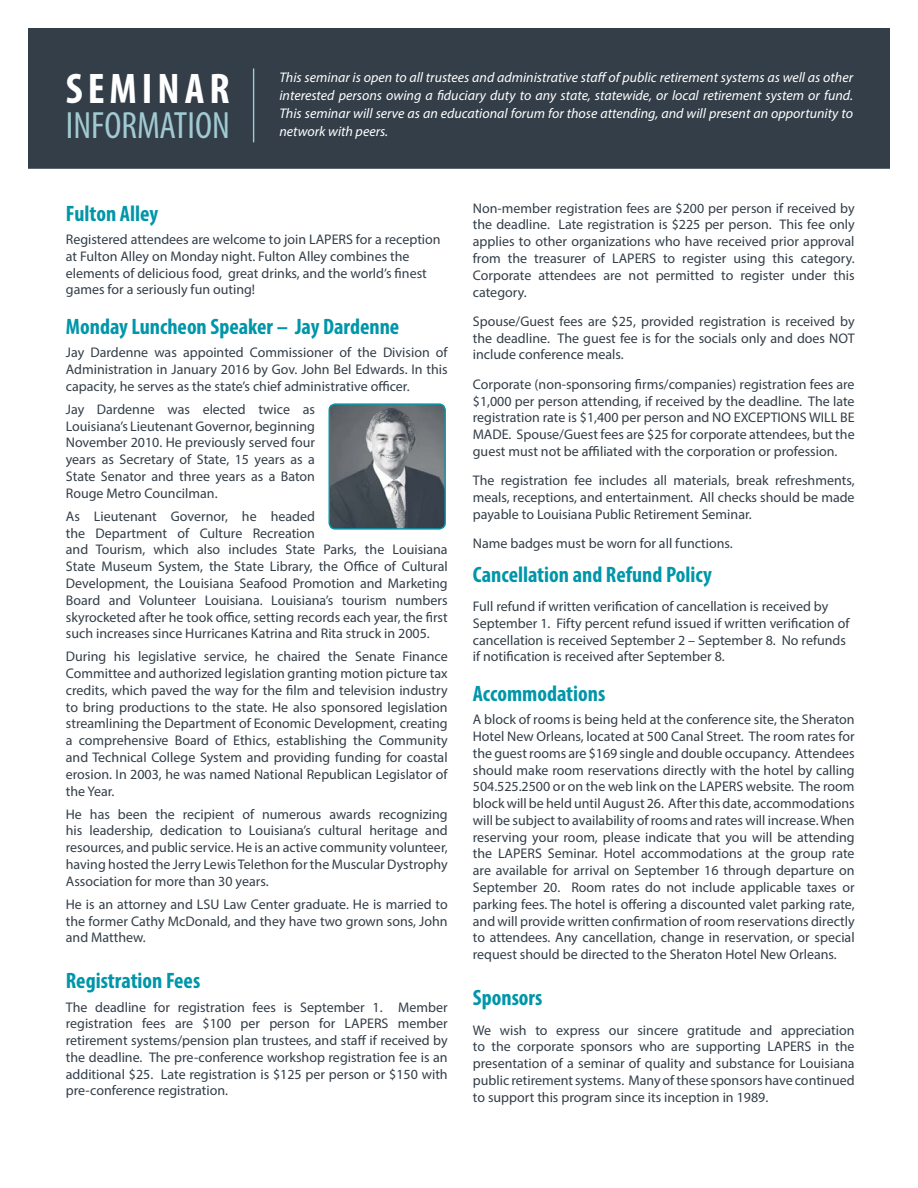
<style>
.page{position:relative;width:918px;height:1188px;background:#fff}
.page>*{position:absolute;margin:0;border:0;box-sizing:border-box;transform-origin:0 0}
.t1{font:700 condensed 43.05px "Myriad Pro";letter-spacing:.115em;color:#fff}
.t2{font:condensed 38.1px "Myriad Pro";color:#a1cad2}
.t3{font:700 condensed 22.35px "Myriad Pro";color:#0096a9}
.t4{font:13.95px/16.8px "Myriad Pro";color:#333e48;text-align:justify}
.t5{font:italic 13.95px/18.1px "Myriad Pro";color:#fff;text-align:justify}
</style>
<div class="page">
<div style="left:29px;top:29px;width:860px;height:140px;background:#333e48"></div>
<img style="left:329px;top:404px;width:115px;height:124px">
<div style="left:329px;top:403px;width:117px;height:127px;border:1px solid #0096a9;border-radius:6px"></div>
<hr style="left:253px;top:69px;width:1px;height:73px;background:#a1cad2">
<h1 class="t1" style="left:66px;top:62px;width:165px">SEMINAR</h1>
<h2 class="t2" style="left:66px;top:102px;width:165px">INFORMATION</h2>
<p class="t5" style="left:279px;top:68px;width:575px">This seminar is open to all trustees and administrative staff of public retirement systems as well as other interested persons owing a fiduciary duty to any state, statewide, or local retirement system or fund.<br>This seminar will serve as an educational forum for those attending, and will present an opportunity to network with peers.</p>
<h3 class="t3" style="left:66px;top:200px;width:94px">Fulton Alley</h3>
<p class="t4" style="left:66px;top:231px;width:376px;text-align:left">Registered attendees are welcome to join LAPERS for a reception at Fulton Alley on Monday night. Fulton Alley combines the elements of delicious food, great drinks, and the world’s finest games for a seriously fun outing!</p>
<h3 class="t3" style="left:66px;top:313px;width:335px">Monday Luncheon Speaker – Jay Dardenne</h3>
<p class="t4" style="left:66px;top:344px;width:383px">Jay Dardenne was appointed Commissioner of the Division of Administration in January 2016 by Gov. John Bel Edwards. In this capacity, he serves as the state’s chief administrative officer.</p>
<p class="t4" style="left:66px;top:401px;width:251px">Jay Dardenne was elected twice as Louisiana’s Lieutenant Governor, beginning November 2010. He previously served four years as Secretary of State, 15 years as a State Senator and three years as a Baton Rouge Metro Councilman.</p>
<p class="t4" style="left:66px;top:508px;width:383px;text-align:left">As Lieutenant Governor, he headed<br>the Department of Culture Recreation<br>and Tourism, which also includes State Parks, the Louisiana State Museum System, the State Library, the Office of Cultural Development, the Louisiana Seafood Promotion and Marketing Board and Volunteer Louisiana. Louisiana’s tourism numbers skyrocketed after he took office, setting records each year, the first such increases since Hurricanes Katrina and Rita struck in 2005.</p>
<p class="t4" style="left:66px;top:648px;width:383px">During his legislative service, he chaired the Senate Finance Committee and authorized legislation granting motion picture tax credits, which paved the way for the film and television industry to bring productions to the state. He also sponsored legislation streamlining the Department of Economic Development, creating a comprehensive Board of Ethics, establishing the Community and Technical College System and providing funding for coastal erosion. In 2003, he was named National Republican Legislator of the Year.</p>
<p class="t4" style="left:66px;top:805px;width:383px">He has been the recipient of numerous awards recognizing his leadership, dedication to Louisiana’s cultural heritage and resources, and public service. He is an active community volunteer, having hosted the Jerry Lewis Telethon for the Muscular Dystrophy Association for more than 30 years.</p>
<p class="t4" style="left:66px;top:895px;width:383px">He is an attorney and LSU Law Center graduate. He is married to the former Cathy McDonald, and they have two grown sons, John and Matthew.</p>
<h3 class="t3" style="left:66px;top:967px;width:136px">Registration Fees</h3>
<p class="t4" style="left:66px;top:998px;width:383px">The deadline for registration fees is September 1. Member registration fees are $100 per person for LAPERS member retirement systems/pension plan trustees, and staff if received by the deadline. The pre-conference workshop registration fee is an additional $25. Late registration is $125 per person or $150 with pre-conference registration.</p>
<p class="t4" style="left:473px;top:199px;width:383px">Non-member registration fees are $200 per person if received by the deadline. Late registration is $225 per person. This fee only applies to other organizations who have received prior approval from the treasurer of LAPERS to register using this category.<br>Corporate attendees are not permitted to register under this category.</p>
<p class="t4" style="left:473px;top:313px;width:383px">Spouse/Guest fees are $25, provided registration is received by the deadline. The guest fee is for the socials only and does NOT include conference meals.</p>
<p class="t4" style="left:473px;top:375px;width:383px">Corporate (non-sponsoring firms/companies) registration fees are $1,000 per person attending, if received by the deadline. The late registration rate is $1,400 per person and NO EXCEPTIONS WILL BE MADE. Spouse/Guest fees are $25 for corporate attendees, but the guest must not be affiliated with the corporation or profession.</p>
<p class="t4" style="left:473px;top:472px;width:383px">The registration fee includes all materials, break refreshments, meals, receptions, and entertainment. All checks should be made payable to Louisiana Public Retirement Seminar.</p>
<p class="t4" style="left:473px;top:535px;width:262px">Name badges must be worn for all functions.</p>
<h3 class="t3" style="left:473px;top:560px;width:241px">Cancellation and Refund Policy</h3>
<p class="t4" style="left:473px;top:598px;width:378px;text-align:left">Full refund if written verification of cancellation is received by September 1. Fifty percent refund issued if written verification of cancellation is received September 2 – September 8. No refunds if notification is received after September 8.</p>
<h3 class="t3" style="left:473px;top:680px;width:134px">Accommodations</h3>
<p class="t4" style="left:473px;top:711px;width:383px">A block of rooms is being held at the conference site, the Sheraton Hotel New Orleans, located at 500 Canal Street. The room rates for the guest rooms are $169 single and double occupancy. Attendees should make room reservations directly with the hotel by calling 504.525.2500 or on the web link on the LAPERS website. The room block will be held until August 26. After this date, accommodations will be subject to availability of rooms and rates will increase. When reserving your room, please indicate that you will be attending the LAPERS Seminar. Hotel accommodations at the group rate are available for arrival on September 16 through departure on September 20. Room rates do not include applicable taxes or parking fees. The hotel is offering a discounted valet parking rate, and will provide written confirmation of room reservations directly to attendees. Any cancellation, change in reservation, or special request should be directed to the Sheraton Hotel New Orleans.</p>
<h3 class="t3" style="left:473px;top:984px;width:71px">Sponsors</h3>
<p class="t4" style="left:473px;top:1021px;width:383px">We wish to express our sincere gratitude and appreciation to the corporate sponsors who are supporting LAPERS in the presentation of a seminar of quality and substance for Louisiana public retirement systems. Many of these sponsors have continued to support this program since its inception in 1989.</p>
</div>
